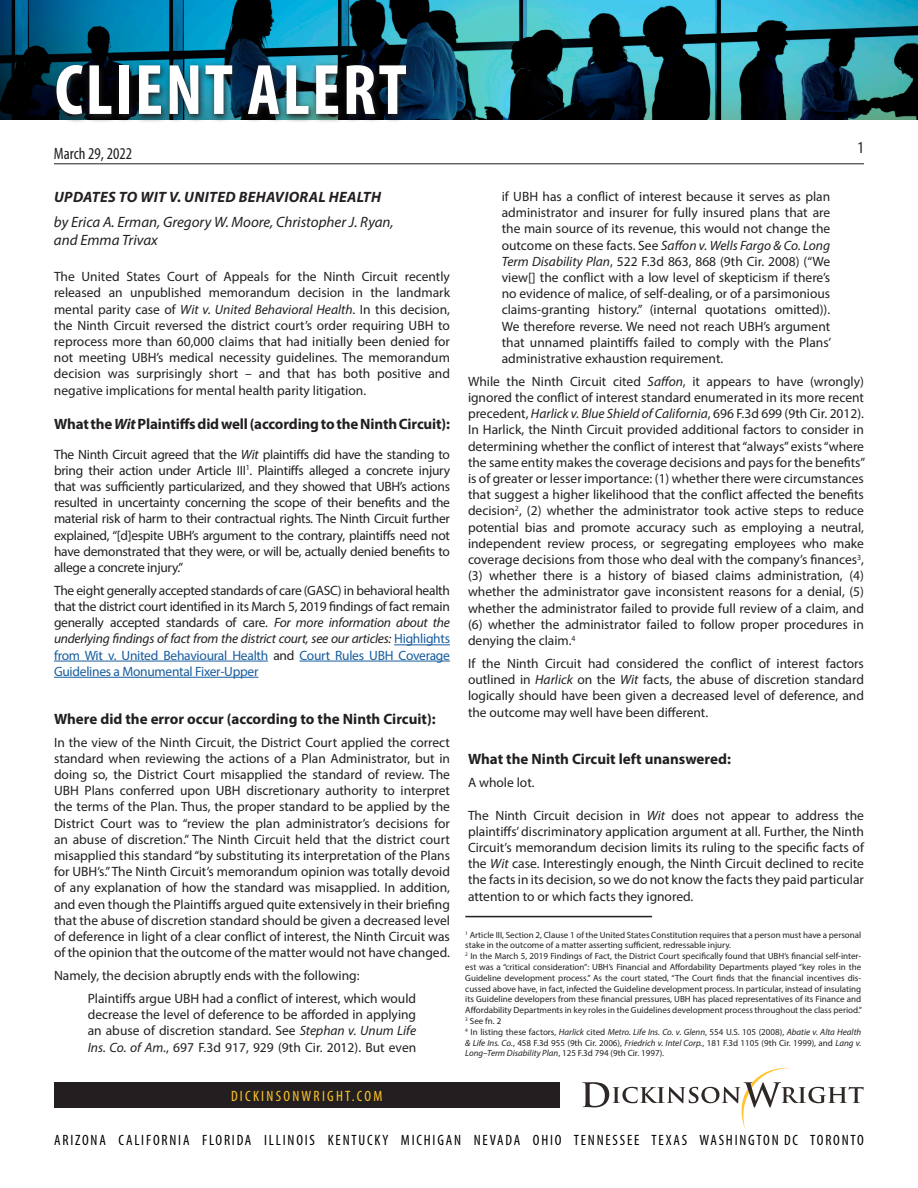
<style>
.page{position:relative;width:918px;height:1188px;background:#fff}
.page>*{position:absolute;margin:0;border:0;box-sizing:border-box;transform-origin:0 0}
.t1{font:700 condensed 72px "Myriad Pro";letter-spacing:.03em;color:#fff}
.t2{font:condensed 16.5px "Myriad Pro";color:#231f20}
.DW_Subtitles_-_Bold{font:700 15px "Myriad Pro";letter-spacing:-.005em;color:#231f20}
.t3{font:condensed 15px "Myriad Pro";letter-spacing:.12em;color:#000}
.t4{font:italic 15px/18px "Myriad Pro";color:#231f20}
.t5{font:italic 700 15px "Myriad Pro";letter-spacing:.02em;color:#231f20}
.t6{font:condensed 15px "Myriad Pro";letter-spacing:.15em;color:#fec427}
.DW_Subtitles_-_Bold-2{font:13.5px/16.2px "Myriad Pro";color:#231f20;text-align:justify}
.t7{font:9px/10.8px "Myriad Pro";color:#231f20;text-align:justify}
.s1{font-style:italic}
.s2{color:#175d9e}
</style>
<div class="page">
<img style="left:0;top:0;width:918px;height:120px">
<hr style="left:54px;top:163px;width:810px;height:1px;background:#231f20">
<svg style="left:52px;top:61px;width:362px;height:61px;background:#1c3b47"></svg>
<div style="left:54px;top:1082px;width:505px;height:26px;background:#231f20"></div>
<svg style="left:582px;top:1068px;width:282px;height:61px"></svg>
<hr style="left:394px;top:645px;width:56px;height:1px;background:#175d9e">
<hr style="left:54px;top:661px;width:214px;height:1px;background:#175d9e">
<hr style="left:299px;top:661px;width:151px;height:1px;background:#175d9e">
<hr style="left:54px;top:677px;width:204px;height:1px;background:#175d9e">
<hr style="left:465px;top:916px;width:187px;height:1px;background:#231f20">
<p class="t1" style="left:55px;top:45px;width:354px">CLIENT ALERT</p>
<p class="t2" style="left:54px;top:144px;width:80px">March 29, 2022</p>
<p class="t5" style="left:54px;top:187px;width:328px">UPDATES TO WIT V. UNITED BEHAVIORAL HEALTH</p>
<p class="t4" style="left:54px;top:213px;width:341px">by Erica A. Erman, Gregory W. Moore, Christopher J. Ryan, and Emma Trivax</p>
<p class="DW_Subtitles_-_Bold-2" style="left:54px;top:268px;width:398px">The United States Court of Appeals for the Ninth Circuit recently released an unpublished memorandum decision in the landmark mental parity case of <span class="s1">Wit v. United Behavioral Health</span>. In this decision, the Ninth Circuit reversed the district court’s order requiring UBH to reprocess more than 60,000 claims that had initially been denied for not meeting UBH’s medical necessity guidelines. The memorandum decision was surprisingly short – and that has both positive and negative implications for mental health parity litigation.</p>
<p class="DW_Subtitles_-_Bold" style="left:54px;top:414px;width:398px">What the <span class="s1">Wit</span> Plaintiffs did well (according to the Ninth Circuit):</p>
<p class="DW_Subtitles_-_Bold-2" style="left:54px;top:446px;width:398px">The Ninth Circuit agreed that the <span class="s1">Wit</span> plaintiffs did have the standing to bring their action under Article III<sup>1</sup>. Plaintiffs alleged a concrete injury that was sufficiently particularized, and they showed that UBH’s actions resulted in uncertainty concerning the scope of their benefits and the material risk of harm to their contractual rights. The Ninth Circuit further explained, “[d]espite UBH’s argument to the contrary, plaintiffs need not have demonstrated that they were, or will be, actually denied benefits to allege a concrete injury.”</p>
<p class="DW_Subtitles_-_Bold-2" style="left:54px;top:582px;width:398px">The eight generally accepted standards of care (GASC) in behavioral health that the district court identified in its March 5, 2019 findings of fact remain generally accepted standards of care. <span class="s1">For more information about the underlying findings of fact from the district court, see our articles:</span> <span class="s2">Highlights from Wit v. United Behavioural Health</span> and <span class="s2">Court Rules UBH Coverage Guidelines a Monumental Fixer-Upper</span></p>
<p class="DW_Subtitles_-_Bold" style="left:54px;top:709px;width:383px">Where did the error occur (according to the Ninth Circuit):</p>
<p class="DW_Subtitles_-_Bold-2" style="left:54px;top:734px;width:398px">In the view of the Ninth Circuit, the District Court applied the correct standard when reviewing the actions of a Plan Administrator, but in doing so, the District Court misapplied the standard of review. The UBH Plans conferred upon UBH discretionary authority to interpret the terms of the Plan. Thus, the proper standard to be applied by the District Court was to “review the plan administrator’s decisions for an abuse of discretion.” The Ninth Circuit held that the district court misapplied this standard “by substituting its interpretation of the Plans for UBH’s.” The Ninth Circuit’s memorandum opinion was totally devoid of any explanation of how the standard was misapplied. In addition, and even though the Plaintiffs argued quite extensively in their briefing that the abuse of discretion standard should be given a decreased level of deference in light of a clear conflict of interest, the Ninth Circuit was of the opinion that the outcome of the matter would not have changed.</p>
<p class="DW_Subtitles_-_Bold-2" style="left:54px;top:967px;width:307px">Namely, the decision abruptly ends with the following:</p>
<p class="DW_Subtitles_-_Bold-2" style="left:88px;top:990px;width:330px">Plaintiffs argue UBH had a conflict of interest, which would decrease the level of deference to be afforded in applying an abuse of discretion standard. See <span class="s1">Stephan v. Unum Life Ins. Co. of Am.</span>, 697 F.3d 917, 929 (9th Cir. 2012). But even</p>
<p class="t2" style="left:858px;top:138px;width:8px">1</p>
<p class="DW_Subtitles_-_Bold-2" style="left:502px;top:188px;width:331px">if UBH has a conflict of interest because it serves as plan administrator and insurer for fully insured plans that are the main source of its revenue, this would not change the outcome on these facts. See <span class="s1">Saffon v. Wells Fargo &amp; Co. Long Term Disability Plan</span>, 522 F.3d 863, 868 (9th Cir. 2008) (“We view[] the conflict with a low level of skepticism if there’s no evidence of malice, of self-dealing, or of a parsimonious claims-granting history.” (internal quotations omitted)).<br>We therefore reverse. We need not reach UBH’s argument that unnamed plaintiffs failed to comply with the Plans’ administrative exhaustion requirement.</p>
<p class="DW_Subtitles_-_Bold-2" style="left:468px;top:373px;width:399px">While the Ninth Circuit cited <span class="s1">Saffon</span>, it appears to have (wrongly) ignored the conflict of interest standard enumerated in its more recent precedent, <span class="s1">Harlick v. Blue Shield of California</span>, 696 F.3d 699 (9th Cir. 2012).<br>In Harlick, the Ninth Circuit provided additional factors to consider in determining whether the conflict of interest that “always” exists “where the same entity makes the coverage decisions and pays for the benefits” is of greater or lesser importance: (1) whether there were circumstances that suggest a higher likelihood that the conflict affected the benefits decision<sup>2</sup>, (2) whether the administrator took active steps to reduce potential bias and promote accuracy such as employing a neutral, independent review process, or segregating employees who make coverage decisions from those who deal with the company’s finances<sup>3</sup>, (3) whether there is a history of biased claims administration, (4) whether the administrator gave inconsistent reasons for a denial, (5) whether the administrator failed to provide full review of a claim, and (6) whether the administrator failed to follow proper procedures in denying the claim.<sup>4</sup></p>
<p class="DW_Subtitles_-_Bold-2" style="left:468px;top:655px;width:398px">If the Ninth Circuit had considered the conflict of interest factors outlined in <span class="s1">Harlick</span> on the <span class="s1">Wit</span> facts, the abuse of discretion standard logically should have been given a decreased level of deference, and the outcome may well have been different.</p>
<p class="DW_Subtitles_-_Bold" style="left:468px;top:749px;width:264px">What the Ninth Circuit left unanswered:</p>
<p class="DW_Subtitles_-_Bold-2" style="left:468px;top:774px;width:68px">A whole lot.</p>
<p class="DW_Subtitles_-_Bold-2" style="left:468px;top:807px;width:398px">The Ninth Circuit decision in <span class="s1">Wit</span> does not appear to address the plaintiffs’ discriminatory application argument at all. Further, the Ninth Circuit’s memorandum decision limits its ruling to the specific facts of the <span class="s1">Wit</span> case. Interestingly enough, the Ninth Circuit declined to recite the facts in its decision, so we do not know the facts they paid particular attention to or which facts they ignored.</p>
<p class="t7" style="left:465px;top:929px;width:397px"><sup>1</sup> Article III, Section 2, Clause 1 of the United States Constitution requires that a person must have a personal stake in the outcome of a matter asserting sufficient, redressable injury.</p>
<p class="t7" style="left:465px;top:951px;width:398px"><sup>2</sup> In the March 5, 2019 Findings of Fact, the District Court specifically found that UBH’s financial self-inter&shy;est was a “critical consideration”: UBH’s Financial and Affordability Departments played “key roles in the Guideline development process.” As the court stated, “The Court finds that the financial incentives dis&shy;cussed above have, in fact, infected the Guideline development process. In particular, instead of insulating its Guideline developers from these financial pressures, UBH has placed representatives of its Finance and Affordability Departments in key roles in the Guidelines development process throughout the class period.”</p>
<p class="t7" style="left:465px;top:1015px;width:38px"><sup>3</sup> See fn. 2</p>
<p class="t7" style="left:465px;top:1026px;width:398px"><sup>4</sup> In listing these factors, <span class="s1">Harlick</span> cited <span class="s1">Metro. Life Ins. Co. v. Glenn</span>, 554 U.S. 105 (2008), <span class="s1">Abatie v. Alta Health &amp; Life Ins. Co.</span>, 458 F.3d 955 (9th Cir. 2006), <span class="s1">Friedrich v. Intel Corp.</span>, 181 F.3d 1105 (9th Cir. 1999), and <span class="s1">Lang v.<br>Long–Term Disability Plan</span>, 125 F.3d 794 (9th Cir. 1997).</p>
<p class="t6" style="left:231px;top:1087px;width:153px">DICKINSONWRIGHT.COM</p>
<p class="t3" style="left:54px;top:1131px;width:811px">ARIZONA CALIFORNIA FLORIDA ILLINOIS KENTUCKY MICHIGAN NEVADA OHIO TENNESSEE TEXAS WASHINGTON DC TORONTO</p>
</div>
